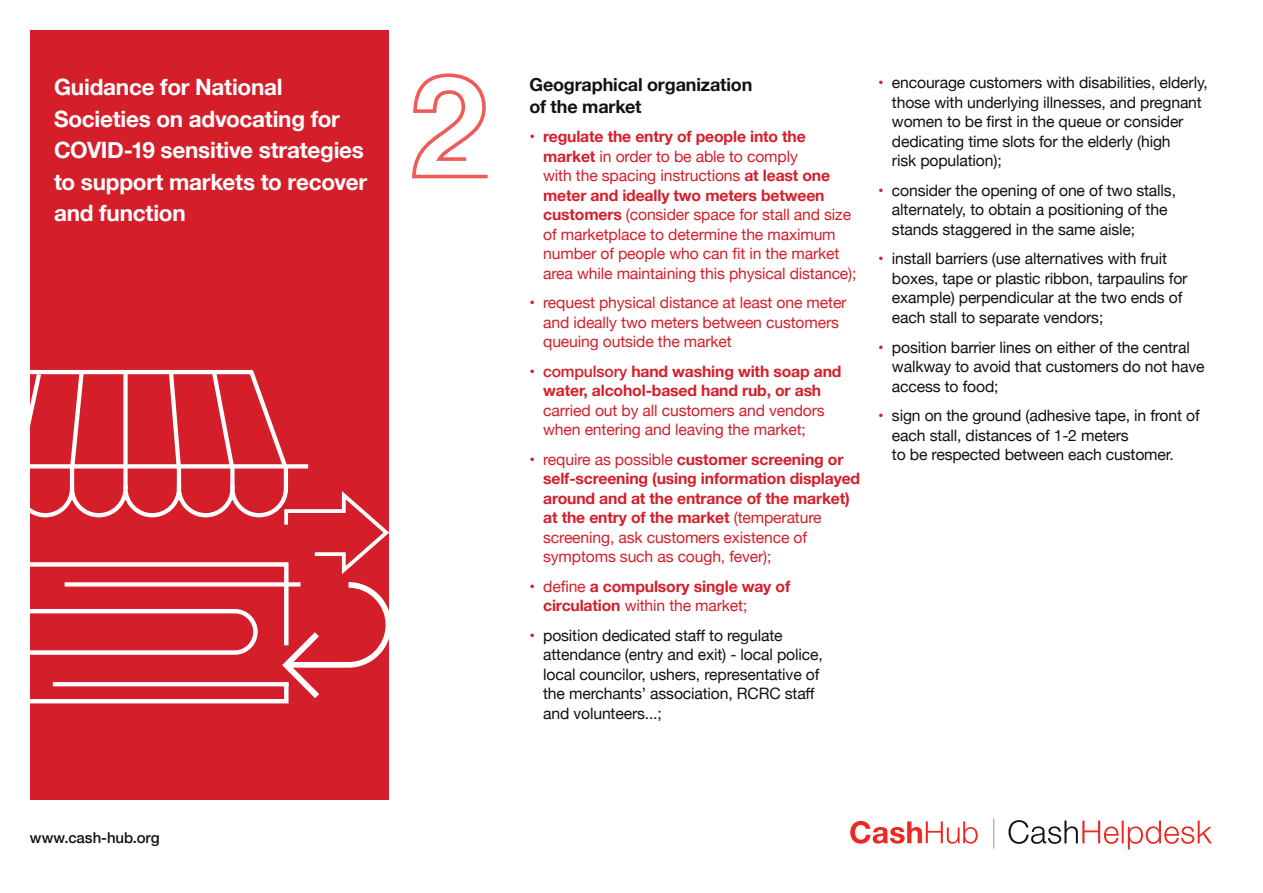
<style>
.page{position:relative;width:1263px;height:893px;background:#fff}
.page>*{position:absolute;margin:0;border:0;box-sizing:border-box;transform-origin:0 0}
.t1{font:700 22.5px/31.5px "Helvetica Neue";letter-spacing:-.01em;color:#fff}
.Body_copy_-_Shadow_b{font:700 18px/21.6px "Helvetica Neue";letter-spacing:-.01em;color:#121216}
.Body_copy_-_Shadow_b-2{font:15.75px/19.5px "Helvetica Neue";letter-spacing:-.01em;color:#121216}
.Body_copy_-_Shadow_b-3{font:15.75px/19.5px "Helvetica Neue";letter-spacing:-.01em;color:#d41f2b}
.Body_copy_-_Shadow_b-4{font:700 15.75px/19.5px "Helvetica Neue";letter-spacing:-.01em;color:#d41f2b}
.t2{font:500 15px "Helvetica Neue";letter-spacing:-.005em;color:#121216}
.s1{font-weight:700}
.s2{font-weight:500}
.s3{font-weight:400}
.s4{color:#d41f2b}
</style>
<div class="page">
<div style="left:31px;top:30px;width:358px;height:769px;background:#d41f2b"></div>
<svg style="left:412px;top:73px;width:76px;height:106px"></svg>
<svg style="left:30px;top:369px;width:359px;height:335px"></svg>
<svg style="left:850px;top:821px;width:128px;height:23px"></svg>
<svg style="left:1008px;top:820px;width:204px;height:29px"></svg>
<hr style="left:993px;top:818px;width:1px;height:30px;background:#939598">
<p class="t1" style="left:54px;top:72px;width:315px">Guidance for National<br>Societies on advocating for<br>COVID-19 sensitive strategies to support markets to recover and function</p>
<p class="Body_copy_-_Shadow_b" style="left:529px;top:74px;width:224px">Geographical organization of the market</p>
<p class="Body_copy_-_Shadow_b-3" style="left:543px;top:128px;width:315px;text-indent:-14px">• <span class="s1">regulate the entry of people into the market</span> in order to be able to comply<br>with the spacing instructions <span class="s1">at least one meter and ideally two meters between customers</span> (consider space for stall and size of marketplace to determine the maximum number of people who can fit in the market area while maintaining this physical distance);</p>
<p class="Body_copy_-_Shadow_b-3" style="left:543px;top:294px;width:305px;text-indent:-14px">• request physical distance at least one meter and ideally two meters between customers queuing outside the market</p>
<p class="Body_copy_-_Shadow_b-3" style="left:543px;top:362px;width:300px;text-indent:-14px">• <span class="s2">compulsory</span> <span class="s1">hand washing with soap and water, alcohol-based hand rub, or ash </span>carried out by all customers and vendors when entering and leaving the market;</p>
<p class="Body_copy_-_Shadow_b-4" style="left:543px;top:450px;width:319px;text-indent:-14px"><span class="s3">• require as possible</span> customer screening or self-screening (using information displayed around and at the entrance of the market) at the entry of the market <span class="s3">(temperature screening, ask customers existence of symptoms such as cough, fever);</span></p>
<p class="Body_copy_-_Shadow_b-4" style="left:543px;top:577px;width:249px;text-indent:-14px"><span class="s3">• define</span> a compulsory single way of circulation <span class="s3">within the market;</span></p>
<p class="Body_copy_-_Shadow_b-2" style="left:543px;top:626px;width:281px;text-indent:-14px"><span class="s4">•</span> position dedicated staff to regulate attendance (entry and exit) - local police, local councilor, ushers, representative of the merchants’ association, RCRC staff and volunteers...;</p>
<p class="Body_copy_-_Shadow_b-2" style="left:892px;top:74px;width:317px;text-indent:-14px"><span class="s4">•</span> encourage customers with disabilities, elderly, those with underlying illnesses, and pregnant women to be first in the queue or consider dedicating time slots for the elderly (high<br>risk population);</p>
<p class="Body_copy_-_Shadow_b-2" style="left:892px;top:182px;width:286px;text-indent:-14px"><span class="s4">•</span> consider the opening of one of two stalls, alternately, to obtain a positioning of the stands staggered in the same aisle;</p>
<p class="Body_copy_-_Shadow_b-2" style="left:892px;top:250px;width:297px;text-indent:-14px"><span class="s4">•</span> install barriers (use alternatives with fruit boxes, tape or plastic ribbon, tarpaulins for example) perpendicular at the two ends of each stall to separate vendors;</p>
<p class="Body_copy_-_Shadow_b-2" style="left:892px;top:338px;width:314px;text-indent:-14px"><span class="s4">•</span> position barrier lines on either of the central walkway to avoid that customers do not have access to food;</p>
<p class="Body_copy_-_Shadow_b-2" style="left:892px;top:407px;width:309px;text-indent:-14px"><span class="s4">•</span> sign on the ground (adhesive tape, in front of each stall, distances of 1-2 meters<br>to be respected between each customer.</p>
<p class="t2" style="left:30px;top:826px;width:131px">www.cash-hub.org</p>
</div>
